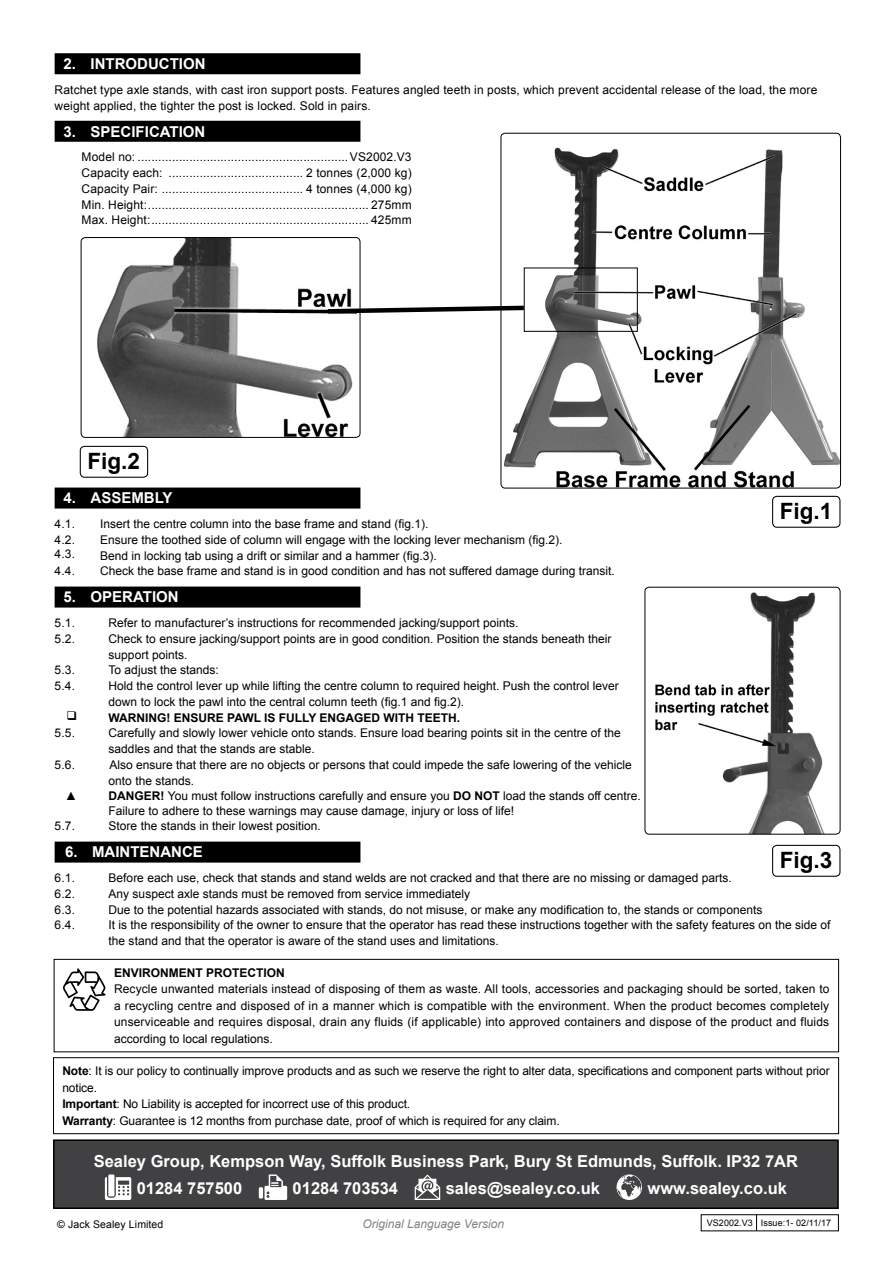
<style>
.page{position:relative;width:893px;height:1263px;background:#fff}
.page>*{position:absolute;margin:0;border:0;box-sizing:border-box;transform-origin:0 0}
.t1{font:700 22.5px "Arial";color:#000}
.t2{font:700 16.5px/26.7px "Arial";color:#fff}
.t3{font:700 15px "Arial";color:#fff}
.t4{font:12px/15.8px "Arial";color:#000}
.t5{font:700 12px "Arial";color:#000}
.t6{font:italic 12px "Arial";color:#808285}
.t7{font:10.5px "Arial";letter-spacing:.01em;color:#000}
.t8{font:9px "Arial";letter-spacing:.01em;color:#000}
.s1{font-weight:700}
</style>
<div class="page">
<div style="left:55px;top:53px;width:305px;height:21px;background:#000"></div>
<div style="left:55px;top:121px;width:305px;height:21px;background:#000"></div>
<div style="left:55px;top:487px;width:305px;height:21px;background:#000"></div>
<div style="left:55px;top:586px;width:305px;height:21px;background:#000"></div>
<div style="left:55px;top:841px;width:305px;height:21px;background:#000"></div>
<img style="left:501px;top:147px;width:339px;height:341px">
<div style="left:501px;top:133px;width:340px;height:355px;border:1px solid #000;border-radius:4px"></div>
<img style="left:97px;top:239px;width:256px;height:197px">
<div style="left:81px;top:237px;width:279px;height:201px;border:1px solid #000;border-radius:4px"></div>
<div style="left:80px;top:446px;width:68px;height:32px;border:1px solid #000;border-radius:4px"></div>
<div style="left:772px;top:496px;width:68px;height:32px;border:1px solid #000;border-radius:4px"></div>
<div style="left:772px;top:845px;width:68px;height:32px;border:1px solid #000;border-radius:4px"></div>
<div style="left:54px;top:1140px;width:784px;height:68px;background:#414042"></div>
<svg style="left:105px;top:1177px;width:26px;height:23px"></svg>
<div style="left:108px;top:1174px;width:6px;height:22px;background:#fff"></div>
<hr style="left:259px;top:1187px;width:4px;height:11px;background:#fff">
<svg style="left:264px;top:1174px;width:23px;height:26px"></svg>
<svg style="left:415px;top:1174px;width:25px;height:26px"></svg>
<svg style="left:616px;top:1174px;width:26px;height:26px"></svg>
<div style="left:53px;top:1139px;width:786px;height:70px;border:2px solid #000"></div>
<div style="left:54px;top:959px;width:785px;height:93px;border:1px solid #000"></div>
<svg style="left:63px;top:968px;width:43px;height:43px"></svg>
<div style="left:53px;top:1057px;width:786px;height:77px;border:1px solid #000"></div>
<div style="left:524px;top:268px;width:114px;height:64px;border:1px solid #000"></div>
<svg style="left:323px;top:303px;width:205px;height:13px"></svg>
<img style="left:655px;top:587px;width:185px;height:247px">
<div style="left:645px;top:587px;width:195px;height:247px;border:1px solid #000;border-radius:4px"></div>
<div style="left:701px;top:1214px;width:138px;height:17px;border:1px solid #000"></div>
<svg style="left:756px;top:1215px;width:1px;height:16px"></svg>
<p class="t3" style="left:64px;top:54px;width:43px">2. INTROD</p>
<p class="t3" style="left:148px;top:54px;width:47px">UCTION</p>
<p class="t4" style="left:55px;top:82px;width:764px">Ratchet type axle stands, with cast iron support posts. Features angled teeth in posts, which prevent accidental release of the load, the more weight applied, the tighter the post is locked. Sold in pairs.</p>
<p class="t3" style="left:64px;top:121px;width:38px">3. SPEC</p>
<p class="t3" style="left:131px;top:121px;width:29px">IFICAT</p>
<p class="t3" style="left:179px;top:121px;width:16px">ION</p>
<p class="t4" style="left:82px;top:149px;width:332px;text-align:justify">Model no: .............................................................VS2002.V3<br>Capacity each: ....................................... 2 tonnes (2,000 kg)<br>Capacity Pair: ......................................... 4 tonnes (4,000 kg)<br>Min. Height:................................................................ 275mm Max. Height:............................................................... 425mm</p>
<h1 class="t1" style="left:87px;top:446px;width:54px">Fig.2</h1>
<p class="t3" style="left:64px;top:488px;width:39px">4. ASSE</p>
<p class="t3" style="left:131px;top:488px;width:33px">MBLY</p>
<p class="t4" style="left:55px;top:516px;width:22px">4.1.</p>
<p class="t4" style="left:100px;top:516px;width:330px">I nsert the centre column into the base frame and stand (fig.1).</p>
<p class="t4" style="left:55px;top:532px;width:22px">4.2.</p>
<p class="t4" style="left:100px;top:532px;width:464px">Ensure the toothed side of column will engage with the locking lever mechanism (fig.2).</p>
<p class="t4" style="left:55px;top:546px;width:22px">4.3.</p>
<p class="t4" style="left:100px;top:548px;width:338px">Bend in locking tab using a drift or similar and a hammer (fig.3).</p>
<p class="t4" style="left:55px;top:563px;width:22px">4.4.</p>
<p class="t4" style="left:100px;top:563px;width:516px">Check the base frame and stand is in good condition and has not suffered damage during transit.</p>
<p class="t3" style="left:64px;top:587px;width:39px">5. OPERAT</p>
<p class="t3" style="left:152px;top:587px;width:16px">ION</p>
<p class="t4" style="left:55px;top:615px;width:22px">5.1.</p>
<p class="t4" style="left:93px;top:615px;width:10px">R</p>
<p class="t4" style="left:117px;top:615px;width:403px">efer to manufacturer’s instructions for recommended jacking/support points.</p>
<p class="t4" style="left:55px;top:631px;width:22px">5.2.</p>
<p class="t4" style="left:109px;top:631px;width:505px;text-indent:-12px">Check to ensure jacking/support points are in good condition. Position the stands beneath their support points.</p>
<p class="t4" style="left:55px;top:662px;width:22px">5.3.</p>
<p class="t4" style="left:93px;top:662px;width:127px">To adjust the stands:</p>
<p class="t4" style="left:55px;top:678px;width:22px">5.4.</p>
<p class="t4" style="left:109px;top:678px;width:512px">Hold the control lever up while lifting the centre column to required height. Push the control lever down to lock the pawl into the central column teeth (fig.1 and fig.2).</p>
<p class="t5" style="left:109px;top:709px;width:21px">WARN</p>
<p class="t5" style="left:145px;top:709px;width:38px">ING! ENS</p>
<p class="t5" style="left:199px;top:709px;width:17px">UREPA</p>
<p class="t5" style="left:242px;top:709px;width:61px">WL IS FULLYEN</p>
<p class="t5" style="left:336px;top:709px;width:71px">GAGED WITHTEETH</p>
<p class="t5" style="left:457px;top:709px;width:5px">.</p>
<p class="t4" style="left:55px;top:725px;width:22px">5.5.</p>
<p class="t4" style="left:109px;top:725px;width:514px">Carefully and slowly lower vehicle onto stands. Ensure load bearing points sit in the centre of the saddles and that the stands are stable.</p>
<p class="t4" style="left:55px;top:757px;width:22px">5.6.</p>
<p class="t4" style="left:109px;top:757px;width:525px">Also ensure that there are no objects or persons that could impede the safe lowering of the vehicle onto the stands.</p>
<p class="t4" style="left:65px;top:787px;width:13px">▲</p>
<p class="t5" style="left:109px;top:787px;width:10px">DAN</p>
<p class="t4" style="left:135px;top:787px;width:349px"><span class="s1">GER!</span> You must follow instructions carefully and ensure you <span class="s1">DO NOT</span></p>
<p class="t4" style="left:503px;top:787px;width:139px">load the stands off centre.</p>
<p class="t4" style="left:92px;top:802px;width:9px">F</p>
<p class="t4" style="left:116px;top:802px;width:400px">ailure to adhere to these warnings may cause damage, injury or loss of life!</p>
<p class="t4" style="left:55px;top:818px;width:22px">5.7.</p>
<p class="t4" style="left:100px;top:818px;width:222px">Store the stands in their lowest position.</p>
<p class="t3" style="left:65px;top:842px;width:139px">6. maintenance</p>
<p class="t4" style="left:55px;top:870px;width:22px">6.1.</p>
<p class="t4" style="left:109px;top:870px;width:624px">Before each use, check that stands and stand welds are not cracked and that there are no missing or damaged parts.</p>
<p class="t4" style="left:55px;top:886px;width:22px">6.2.</p>
<p class="t4" style="left:109px;top:886px;width:363px">Any suspect axle stands must be removed from service immediately</p>
<p class="t4" style="left:55px;top:902px;width:22px">6.3.</p>
<p class="t4" style="left:93px;top:902px;width:10px">D</p>
<p class="t4" style="left:117px;top:902px;width:646px">ue to the potential hazards associated with stands, do not misuse, or make any modification to, the stands or components</p>
<p class="t4" style="left:55px;top:917px;width:22px">6.4.</p>
<p class="t4" style="left:109px;top:917px;width:724px;text-indent:-12px">I t is the responsibility of the owner to ensure that the operator has read these instructions together with the safety features on the side of the stand and that the operator is aware of the stand uses and limitations.</p>
<h1 class="t1" style="left:780px;top:496px;width:54px">Fig.1</h1>
<h1 class="t1" style="left:780px;top:845px;width:54px">Fig.3</h1>
<p class="t5" style="left:114px;top:965px;width:172px">Envi ronment Protection</p>
<p class="t4" style="left:114px;top:981px;width:717px;line-height:16.5px;text-align:justify">Recycle unwanted materials instead of disposing of them as waste. All tools, accessories and packaging should be sorted, taken to a recycling centre and disposed of in a manner which is compatible with the environment. When the product becomes completely unserviceable and requires disposal, drain any fluids (if applicable) into approved containers and dispose of the product and fluids according to local regulations.</p>
<p class="t4" style="left:62px;top:1063px;width:769px;line-height:16.5px"><span class="s1">Note</span>: It is our policy to continually improve products and as such we reserve the right to alter data, specifications and component parts without prior notice.<br><span class="s1">Important</span>: No Liability is accepted for incorrect use of this product.<br><span class="s1">Warranty</span>: Guarantee is 12 months from purchase date, proof of which is required for any claim.</p>
<h2 class="t2" style="left:137px;top:1148px;width:651px;text-indent:-43px">Sealey Group, Kempson Way, Suffolk Business Park, Bury St Edmunds, Suffolk. IP32 7AR<br>01284 757500</h2>
<h2 class="t2" style="left:293px;top:1175px;width:107px">01284 703534</h2>
<h2 class="t2" style="left:446px;top:1175px;width:156px">sales@sealey.co.uk</h2>
<h2 class="t2" style="left:647px;top:1175px;width:141px">www.sealey.co.uk</h2>
<p class="t7" style="left:57px;top:1217px;width:108px">© Jack Sealey Limited</p>
<p class="t6" style="left:362px;top:1215px;width:143px">Original Language Version</p>
<p class="t8" style="left:707px;top:1217px;width:126px">VS2002.V3 Issue:1- 02/11/17</p>
</div>
